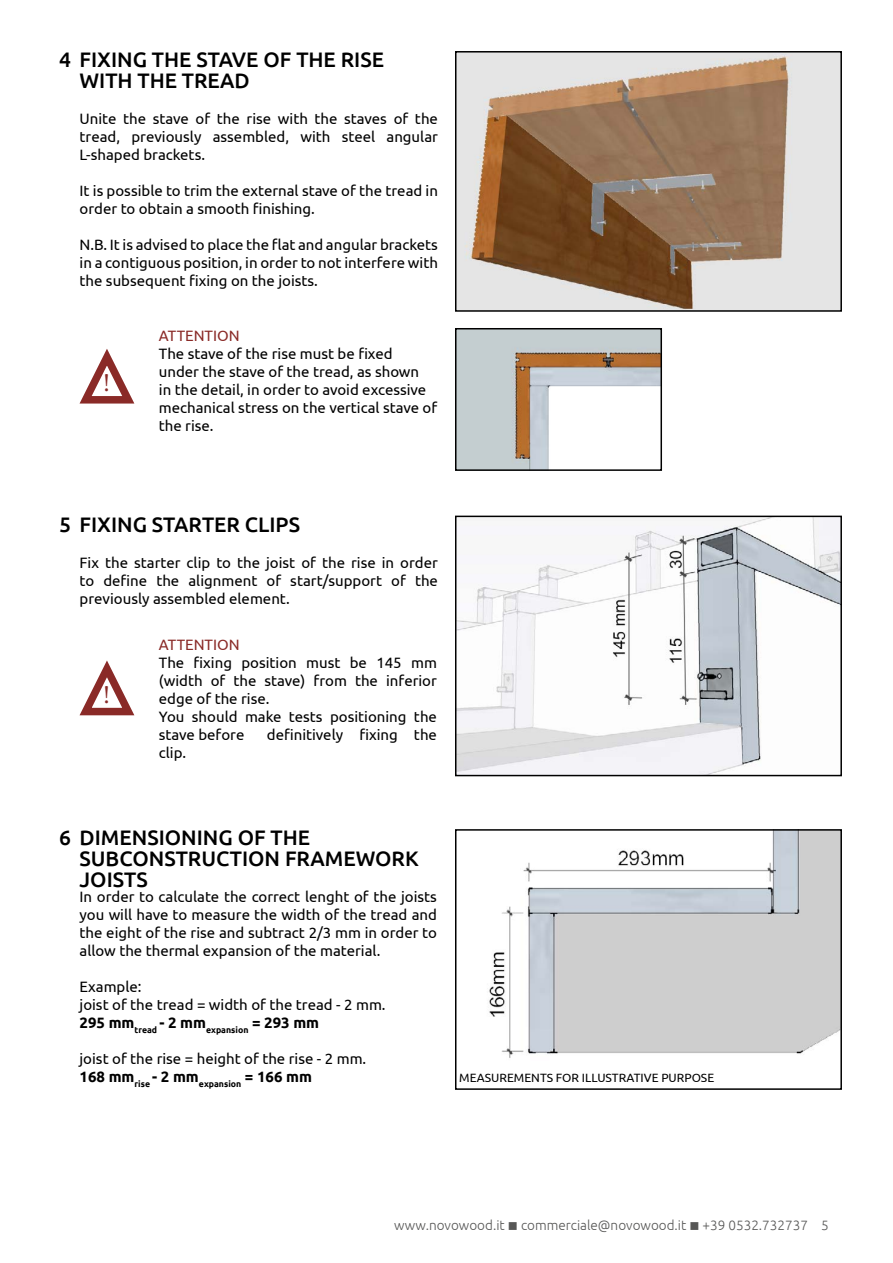
<style>
.page{position:relative;width:893px;height:1263px;background:#fff}
.page>*{position:absolute;margin:0;border:0;box-sizing:border-box;transform-origin:0 0}
.t1{font:25.5px "Minion Pro";color:#8a2a27}
.t2{font:500 21px/21px "Ubuntu";color:#000}
.t3{font:15px/18px "Ubuntu";color:#000}
.t4{font:15px "Ubuntu";color:#8a2a27}
.t5{font:300 13.5px "Ubuntu";color:#575756}
.t6{font:12px "Ubuntu";color:#000}
.s1{font-weight:700}
</style>
<div class="page">
<img style="left:458px;top:519px;width:381px;height:254px">
<div style="left:455px;top:516px;width:387px;height:260px;border:2px solid #000"></div>
<img style="left:489px;top:832px;width:350px;height:226px">
<div style="left:455px;top:829px;width:387px;height:261px;border:2px solid #000"></div>
<img style="left:458px;top:54px;width:381px;height:255px">
<div style="left:455px;top:51px;width:387px;height:261px;border:2px solid #000"></div>
<img style="left:458px;top:331px;width:201px;height:137px">
<div style="left:455px;top:328px;width:207px;height:143px;border:2px solid #000"></div>
<svg style="left:79px;top:349px;width:56px;height:55px"></svg>
<svg style="left:79px;top:660px;width:56px;height:56px"></svg>
<h2 class="t2" style="left:59px;top:49px;width:326px">4 FIXING THE STAVE OF THE RISE</h2>
<h2 class="t2" style="left:80px;top:70px;width:172px">WITH THE TREAD</h2>
<p class="t3" style="left:80px;top:110px;width:360px;text-align:justify">Unite the stave of the rise with the staves of the tread, previously assembled, with steel angular L-shaped brackets.</p>
<p class="t3" style="left:80px;top:182px;width:360px">It is possible to trim the external stave of the tread in order to obtain a smooth finishing.</p>
<p class="t3" style="left:80px;top:236px;width:360px;text-align:justify">N.B. It is advised to place the flat and angular brackets in a contiguous position, in order to not interfere with the subsequent fixing on the joists.</p>
<h1 class="t1" style="left:103px;top:366px;width:9px">!</h1>
<p class="t4" style="left:159px;top:327px;width:82px">ATTENTION</p>
<p class="t3" style="left:159px;top:344px;width:280px">The stave of the rise must be fixed<br>under the stave of the tread, as shown<br>in the detail, in order to avoid excessive mechanical stress on the vertical stave of the rise.</p>
<h2 class="t2" style="left:59px;top:513px;width:242px">5 FIXING STARTER CLIPS</h2>
<p class="t3" style="left:80px;top:553px;width:360px;text-align:justify">Fix the starter clip to the joist of the rise in order to define the alignment of start/support of the previously assembled element.</p>
<h1 class="t1" style="left:103px;top:678px;width:9px">!</h1>
<p class="t4" style="left:159px;top:636px;width:82px">ATTENTION</p>
<p class="t3" style="left:159px;top:653px;width:280px">The fixing position must be 145 mm (width of the stave) from the inferior edge of the rise.<br>You should make tests positioning the stave before</p>
<p class="t3" style="left:267px;top:725px;width:172px">definitively fixing the</p>
<p class="t3" style="left:159px;top:743px;width:29px">clip.</p>
<h2 class="t2" style="left:59px;top:827px;width:252px">6 DIMENSIONING OF THE</h2>
<h2 class="t2" style="left:80px;top:848px;width:341px">SUBCONSTRUCTION FRAMEWORK<br>JOISTS</h2>
<p class="t3" style="left:80px;top:888px;width:359px;text-align:justify">In order to calculate the correct lenght of the joists you will have to measure the width of the tread and the eight of the rise and subtract 2/3 mm in order to allow the thermal expansion of the material.</p>
<p class="t3" style="left:80px;top:978px;width:308px">Example:<br>joist of the tread = width of the tread - 2 mm.<br><span class="s1">295 mm</span><sub>tread</sub> <span class="s1">- 2 mm</span><sub>expansion</sub> <span class="s1">= 293 mm</span></p>
<p class="t3" style="left:80px;top:1050px;width:288px">joist of the rise = height of the rise - 2 mm.<br><span class="s1">168 mm</span><sub>rise</sub> <span class="s1">- 2 mm</span><sub>expansion</sub> <span class="s1">= 166 mm</span></p>
<p class="t6" style="left:459px;top:1070px;width:256px">MEASUREMENTS FOR ILLUSTRATIVE PURPOSE</p>
<p class="t5" style="left:394px;top:1217px;width:436px">www.novowood.it ■ commerciale@novowood.it ■ +39 0532.732737 5</p>
</div>
